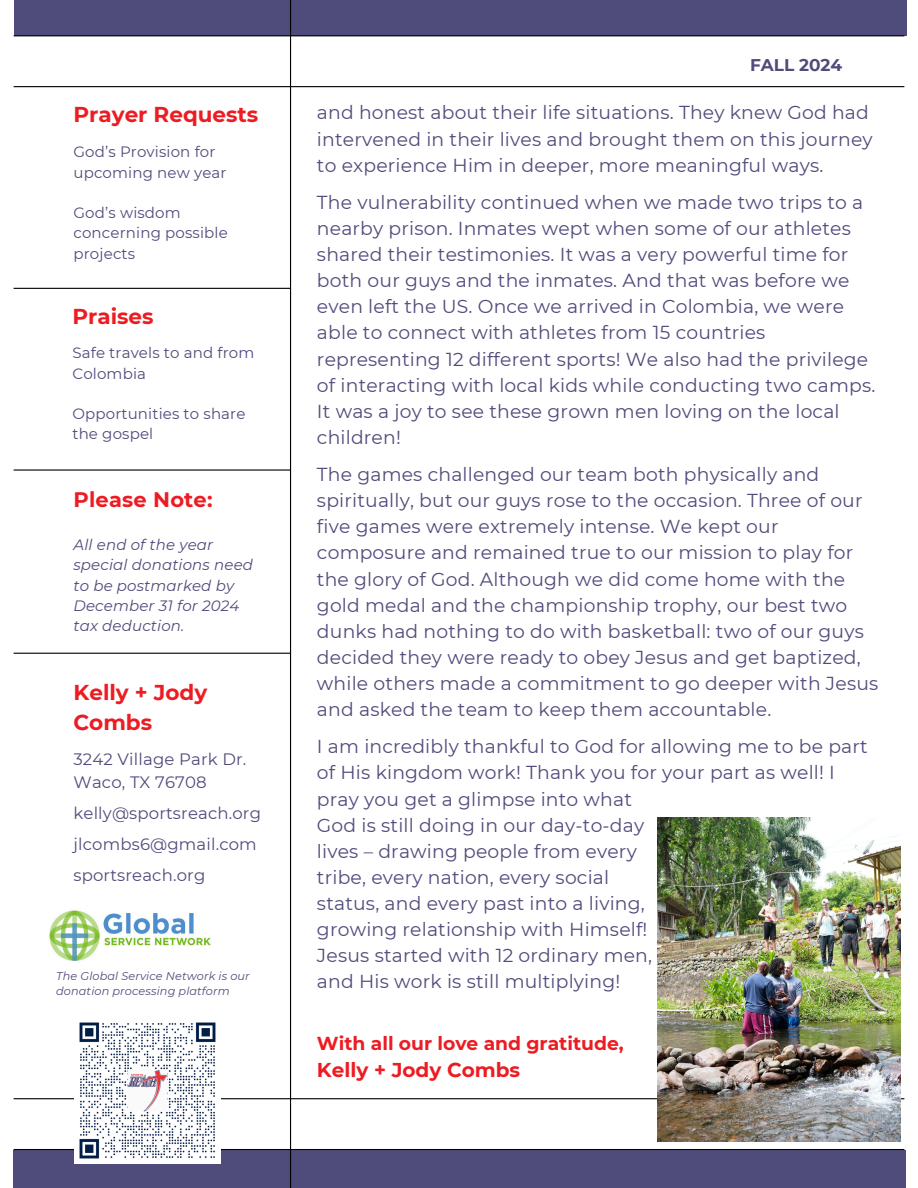
<style>
.page{position:relative;width:918px;height:1188px;background:#fff}
.page>*{position:absolute;margin:0;border:0;box-sizing:border-box;transform-origin:0 0}
.t1{font:700 21.45px/29.2px "Montserrat";color:#ed1c23}
.t2{font:700 21px "Montserrat";letter-spacing:.01em;color:#ed1c23}
.t3{font:700 19.95px "Montserrat";color:#ed1c23}
.t4{font:18.75px/26.1px "Montserrat";letter-spacing:.01em;color:#4f4b7b}
.t5{font:700 18.75px "Montserrat";color:#ed1c23}
.t6{font:700 16.95px "Montserrat";color:#4f4b7b}
.t7{font:16.5px/23px "Montserrat";letter-spacing:.01em;color:#4f4b7b}
.t8{font:15px/20.2px "Montserrat";letter-spacing:.01em;color:#4f4b7b}
.t9{font:italic 15px/20.2px "Montserrat";letter-spacing:.01em;color:#4f4b7b}
.t10{font:italic 11.25px/15px "Montserrat";letter-spacing:.01em;color:#4f4b7b}
</style>
<div class="page">
<hr style="left:14px;top:86px;width:890px;height:1px;background:#000">
<div style="left:14px;top:1150px;width:892px;height:38px;background:#4f4b7b"></div>
<hr style="left:14px;top:1149px;width:890px;height:1px;background:#000">
<div style="left:14px;top:0;width:892px;height:36px;background:#4f4b7b"></div>
<hr style="left:290px;top:0;width:1px;height:1188px;background:#000">
<hr style="left:14px;top:35px;width:890px;height:1px;background:#000">
<hr style="left:14px;top:1098px;width:890px;height:1px;background:#000">
<img style="left:49px;top:910px;width:162px;height:51px">
<hr style="left:14px;top:653px;width:276px;height:1px;background:#000">
<img style="left:74px;top:1022px;width:147px;height:142px">
<img style="left:658px;top:818px;width:243px;height:324px">
<hr style="left:14px;top:288px;width:276px;height:1px;background:#000">
<hr style="left:14px;top:469px;width:276px;height:2px;background:#000">
<p class="t1" style="left:74px;top:100px;width:186px">Prayer Requests</p>
<h1 class="t8" style="left:74px;top:142px;width:155px">God’s Provision for upcoming new year</h1>
<h5 class="t8" style="left:74px;top:203px;width:156px">God’s wisdom concerning possible projects</h5>
<p class="t1" style="left:72px;top:302px;width:83px">Praises</p>
<h1 class="t8" style="left:72px;top:343px;width:183px">Safe travels to and from<br>Colombia</h1>
<p class="t8" style="left:72px;top:404px;width:175px">Opportunities to share the gospel</p>
<p class="t2" style="left:74px;top:487px;width:141px">Please Note:</p>
<h3 class="t9" style="left:74px;top:535px;width:181px">All end of the year special donations need to be postmarked by<br>December 31 for 2024 tax deduction.</h3>
<h5 class="t1" style="left:74px;top:678px;width:135px">Kelly + Jody<br>Combs</h5>
<h5 class="t7" style="left:74px;top:748px;width:174px">3242 Village Park Dr.<br>Waco, TX 76708</h5>
<p class="t7" style="left:74px;top:802px;width:189px">kelly@sportsreach.org</p>
<p class="t7" style="left:74px;top:833px;width:185px">jlcombs6@gmail.com</p>
<p class="t7" style="left:74px;top:864px;width:133px">sportsreach.org</p>
<p class="t10" style="left:56px;top:968px;width:195px">The Global Service Network is our donation processing platform</p>
<h1 class="t6" style="left:750px;top:54px;width:94px">FALL 2024</h1>
<h4 class="t4" style="left:317px;top:100px;width:557px">and honest about their life situations. They knew God had intervened in their lives and brought them on this journey to experience Him in deeper, more meaningful ways.</h4>
<h4 class="t4" style="left:317px;top:189px;width:560px">The vulnerability continued when we made two trips to a nearby prison. Inmates wept when some of our athletes shared their testimonies. It was a very powerful time for both our guys and the inmates. And that was before we even left the US. Once we arrived in Colombia, we were able to connect with athletes from 15 countries representing 12 different sports! We also had the privilege of interacting with local kids while conducting two camps.<br>It was a joy to see these grown men loving on the local children!</h4>
<h4 class="t4" style="left:317px;top:461px;width:563px">The games challenged our team both physically and spiritually, but our guys rose to the occasion. Three of our five games were extremely intense. We kept our composure and remained true to our mission to play for the glory of God. Although we did come home with the gold medal and the championship trophy, our best two dunks had nothing to do with basketball: two of our guys decided they were ready to obey Jesus and get baptized, while others made a commitment to go deeper with Jesus and asked the team to keep them accountable.</h4>
<p class="t4" style="left:317px;top:734px;width:552px">I am incredibly thankful to God for allowing me to be part of His kingdom work! Thank you for your part as well! I pray you get a glimpse into what<br>God is still doing in our day-to-day<br>lives – drawing people from every<br>tribe, every nation, every social<br>status, and every past into a living,<br>growing relationship with Himself!<br>Jesus started with 12 ordinary men,</p>
<h5 class="t4" style="left:317px;top:969px;width:305px">and His work is still multiplying!</h5>
<h5 class="t5" style="left:317px;top:1032px;width:308px">With all our love and gratitude,</h5>
<h5 class="t3" style="left:317px;top:1058px;width:205px">Kelly + Jody Combs</h5>
</div>
